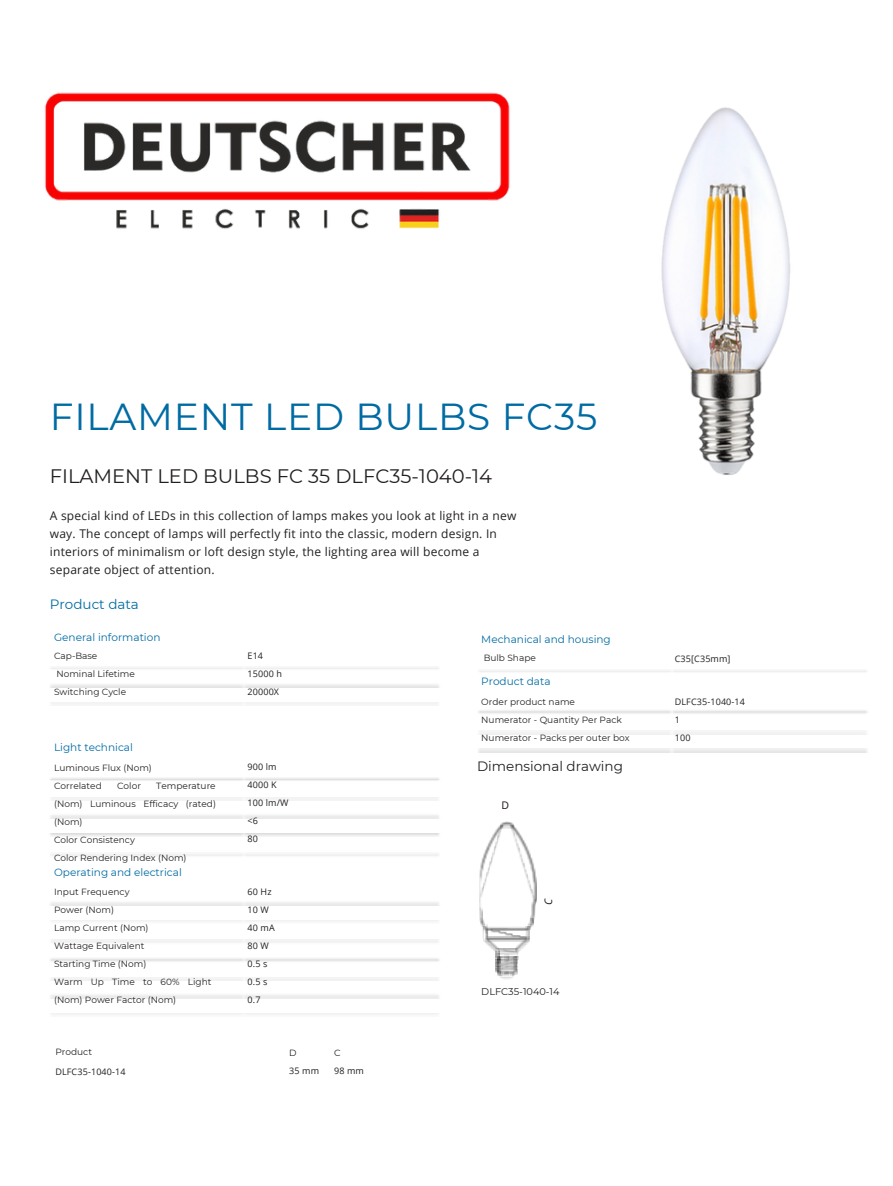
<style>
.page{position:relative;width:893px;height:1186px;background:#fff}
.page>*{position:absolute;margin:0;border:0;box-sizing:border-box;transform-origin:0 0}
.t1{font:37.5px "Montserrat";letter-spacing:.02em;color:#006ba3}
.t2{font:19.5px "Montserrat";color:#231f20}
.t3{font:13.5px "Montserrat";color:#231f20}
.t4{font:13.5px "Montserrat";color:#006ba3}
.t5{font:12px/18px "Open Sans";letter-spacing:.02em;color:#231f20}
.t6{font:10.5px "Montserrat";color:#006ba3}
.t7{font:10.5px "Open Sans";color:#1a1316}
.t8{font:italic 10.5px "Open Sans";color:#1a1316}
.t9{font:9.75px "Montserrat";color:#231f20}
.t10{font:9px/18px "Montserrat";color:#231f20}
.t11{font:9px/18px "Open Sans";letter-spacing:.015em;color:#231f20}
</style>
<div class="page">
<img style="left:482px;top:902px;width:54px;height:24px">
<img style="left:511px;top:825px;width:25px;height:77px">
<img style="left:482px;top:929px;width:3px;height:13px">
<img style="left:479px;top:902px;width:3px;height:16px">
<img style="left:530px;top:899px;width:5px;height:22px">
<img style="left:479px;top:825px;width:23px;height:77px">
<svg style="left:500px;top:821px;width:13px;height:8px"></svg>
<svg style="left:479px;top:918px;width:8px;height:11px"></svg>
<img style="left:483px;top:926px;width:7px;height:4px">
<svg style="left:525px;top:918px;width:8px;height:13px"></svg>
<img style="left:485px;top:927px;width:44px;height:11px">
<svg style="left:485px;top:938px;width:43px;height:41px"></svg>
<img style="left:661px;top:107px;width:129px;height:368px">
<img style="left:44px;top:92px;width:466px;height:137px">
<h1 class="t1" style="left:50px;top:394px;width:549px">FILAMENT LED BULBS FC35</h1>
<h2 class="t2" style="left:50px;top:464px;width:443px">FILAMENT LED BULBS FC 35 DLFC35-1040-14</h2>
<p class="t5" style="left:50px;top:506px;width:468px">A special kind of LEDs in this collection of lamps makes you look at light in a new way. The concept of lamps will perfectly fit into the classic, modern design. In interiors of minimalism or loft design style, the lighting area will become a separate object of attention.</p>
<h3 class="t4" style="left:50px;top:596px;width:91px">Product data</h3>
<p class="t6" style="left:54px;top:631px;width:108px">General information</p>
<p class="t10" style="left:54px;top:647px;width:82px">Cap-Base<br>Nominal Lifetime<br>Switching Cycle</p>
<p class="t6" style="left:54px;top:741px;width:80px">Light technical</p>
<p class="t10" style="left:54px;top:759px;width:99px">Luminous Flux (Nom)<br>Correlated</p>
<p class="t10" style="left:117px;top:777px;width:25px">Color</p>
<p class="t10" style="left:54px;top:777px;width:163px;text-indent:102px">Temperature (Nom) Luminous Efficacy (rated) (Nom)<br>Color Consistency<br>Color Rendering Index (Nom)</p>
<p class="t6" style="left:54px;top:865px;width:129px">Operating and electrical</p>
<p class="t10" style="left:54px;top:883px;width:159px">Input Frequency<br>Power (Nom)<br>Lamp Current (Nom)<br>Wattage Equivalent<br>Starting Time (Nom)<br>Warm Up Time to 60% Light (Nom) Power Factor (Nom)</p>
<p class="t10" style="left:55px;top:1043px;width:38px">Product</p>
<p class="t11" style="left:55px;top:1062px;width:72px">DLFC35-1040-14</p>
<p class="t11" style="left:247px;top:646px;width:36px">E14<br>15000 h<br>20000X</p>
<p class="t11" style="left:247px;top:758px;width:42px">900 lm<br>4000 K<br>100 lm/W &lt;6<br>80</p>
<p class="t11" style="left:247px;top:882px;width:29px">60 Hz<br>10 W<br>40 mA<br>80 W<br>0.5 s<br>0.5 s<br>0.7</p>
<p class="t10" style="left:289px;top:1043px;width:9px">D</p>
<p class="t10" style="left:334px;top:1043px;width:8px">C</p>
<p class="t11" style="left:289px;top:1062px;width:31px">35 mm</p>
<p class="t11" style="left:334px;top:1062px;width:31px">98 mm</p>
<p class="t6" style="left:481px;top:632px;width:131px">Mechanical and housing</p>
<p class="t10" style="left:483px;top:649px;width:54px">Bulb Shape</p>
<p class="t10" style="left:481px;top:693px;width:150px">Order product name<br>Numerator - Quantity Per Pack<br>Numerator - Packs per outer box</p>
<p class="t6" style="left:481px;top:675px;width:71px">Product data</p>
<h3 class="t3" style="left:477px;top:758px;width:147px">Dimensional drawing</h3>
<p class="t7" style="left:501px;top:797px;width:9px">D</p>
<p class="t8" style="left:540px;top:904px;width:8px;rotate:-90deg">C</p>
<p class="t9" style="left:481px;top:985px;width:80px">DLFC35-1040-14</p>
<p class="t11" style="left:674px;top:650px;width:57px">C35[C35mm]</p>
<p class="t11" style="left:674px;top:692px;width:72px">DLFC35-1040-14<br>1<br>100</p>
</div>
